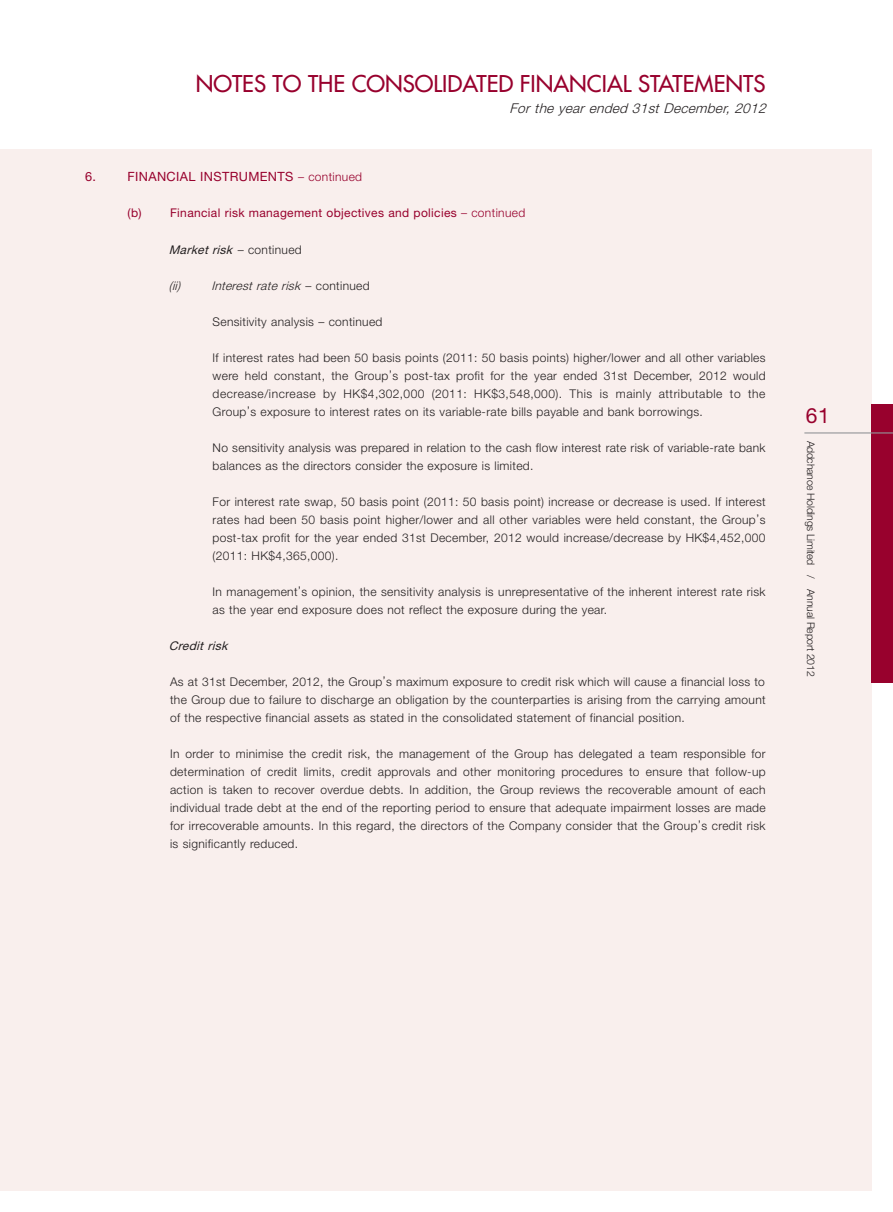
<style>
.page{position:relative;width:893px;height:1212px;background:#fff}
.page>*{position:absolute;margin:0;border:0;box-sizing:border-box;transform-origin:0 0}
.t1{font:500 22.5px "Futura Std";color:#98012d}
.t2{font:21px "Helvetica Neue LT Std";color:#98012d}
.t3{font:italic 300 13.5px "Helvetica Neue LT Std";color:#231f20}
.Heading_1{font:12.75px "Helvetica Neue LT Std";color:#98012d}
.Body_Text{font:300 12px/18px "Helvetica Neue LT Std";letter-spacing:.03em;color:#231f20;text-align:justify}
.Heading_2{font:12px "Helvetica Neue LT Std";letter-spacing:.03em;color:#98012d}
.Heading_3{font:italic 12px "Helvetica Neue LT Std";color:#231f20}
.Heading_4{font:italic 300 12px "Helvetica Neue LT Std";color:#231f20}
.Heading_5{font:300 12px "Helvetica Neue LT Std";letter-spacing:.03em;color:#231f20}
.t4{font:300 10.5px "Helvetica Neue LT Std";letter-spacing:-.02em;color:#231f20}
.s1{font-weight:300;font-size:12px}
.s2{font-weight:300}
.s3{font-weight:300;font-style:normal}
.s4{font-style:normal}
</style>
<div class="page">
<div style="left:0;top:149px;width:872px;height:1042px;background:#f9efed"></div>
<div style="left:872px;top:404px;width:21px;height:278px;background:#98012d"></div>
<hr style="left:804px;top:432px;width:89px;height:1px;background:#939598">
<h1 class="t1" style="left:196px;top:70px;width:571px">NOTES TO THE CONSOLIDATED FINANCIAL STATEMENTS</h1>
<p class="t3" style="left:510px;top:100px;width:262px">For the year ended 31st December, 2012</p>
<p class="Heading_1" style="left:85px;top:169px;width:12px">6.</p>
<p class="Heading_1" style="left:128px;top:169px;width:236px">FINANCIAL INSTRUMENTS <span class="s1">– continued</span></p>
<p class="Heading_2" style="left:128px;top:206px;width:399px">(b) Financial risk management objectives and policies <span class="s2">– continued</span></p>
<p class="Heading_3" style="left:169px;top:242px;width:134px">Marketrisk <span class="s3">– continued</span></p>
<p class="Heading_4" style="left:169px;top:278px;width:202px">(ii) Interest rate risk <span class="s4">– c o n t i n u e d</span></p>
<p class="Heading_5" style="left:213px;top:314px;width:171px">Sensitivity analysis – continued</p>
<p class="Body_Text" style="left:213px;top:348px;width:554px">If interest rates had been 50 basis points (2011: 50 basis points) higher/lower and all other variables were held constant, the Group’s post-tax profit for the year ended 31st December, 2012 would decrease/increase by HK$4,302,000 (2011: HK$3,548,000). This is mainly attributable to the Group’s exposure to interest rates on its variable-rate bills payable and bank borrowings.</p>
<p class="Body_Text" style="left:213px;top:438px;width:554px">No sensitivity analysis was prepared in relation to the cash flow interest rate risk of variable-rate bank balances as the directors consider the exposure is limited.</p>
<p class="Body_Text" style="left:213px;top:492px;width:555px">For interest rate swap, 50 basis point (2011: 50 basis point) increase or decrease is used. If interest rates had been 50 basis point higher/lower and all other variables were held constant, the Group’s post-tax profit for the year ended 31st December, 2012 would increase/decrease by HK$4,452,000 (2011: HK$4,365,000).</p>
<p class="Body_Text" style="left:213px;top:582px;width:555px">In management’s opinion, the sensitivity analysis is unrepresentative of the inherent interest rate risk as the year end exposure does not reflect the exposure during the year.</p>
<p class="Heading_3" style="left:169px;top:638px;width:64px">Credit risk</p>
<p class="Body_Text" style="left:170px;top:672px;width:597px">As at 31st December, 2012, the Group’s maximum exposure to credit risk which will cause a financial loss to the Group due to failure to discharge an obligation by the counterparties is arising from the carrying amount of the respective financial assets as stated in the consolidated statement of financial position.</p>
<p class="Body_Text" style="left:170px;top:744px;width:597px">In order to minimise the credit risk, the management of the Group has delegated a team responsible for determination of credit limits, credit approvals and other monitoring procedures to ensure that follow-up action is taken to recover overdue debts. In addition, the Group reviews the recoverable amount of each individual trade debt at the end of the reporting period to ensure that adequate impairment losses are made for irrecoverable amounts. In this regard, the directors of the Company consider that the Group’s credit risk is significantly reduced.</p>
<h2 class="t2" style="left:806px;top:403px;width:25px">61</h2>
<p class="t4" style="left:817px;top:440px;width:237px;rotate:90deg">Addchance Holdings Limited / Annual Report 2012</p>
</div>
